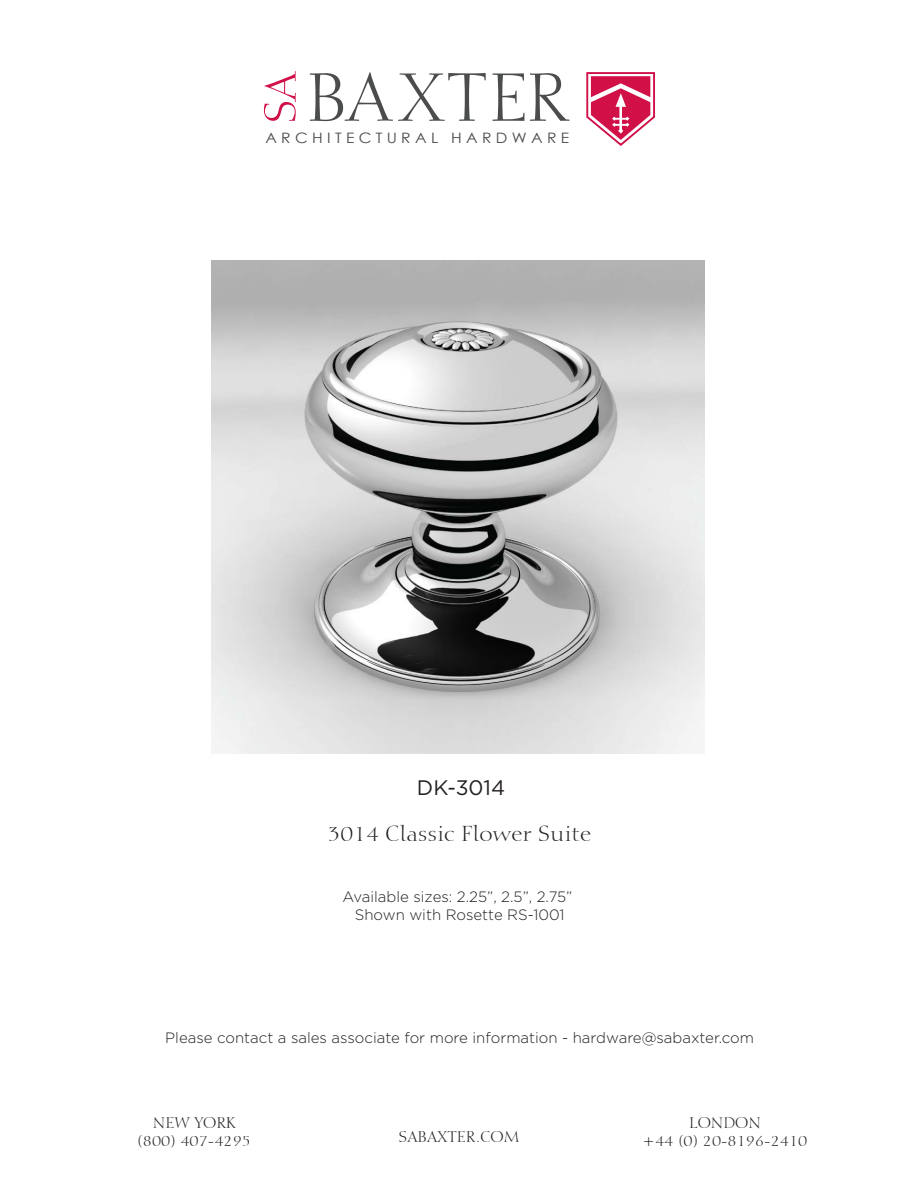
<style>
.page{position:relative;width:918px;height:1188px;background:#fff}
.page>*{position:absolute;margin:0;border:0;box-sizing:border-box;transform-origin:0 0}
.t1{font:21px "Calligraphic 810 BT";color:#231f20}
.t2{font:21px "Gotham";color:#231f20}
.t3{font:300 15px/18px "Gotham";color:#231f20;text-align:center}
.t4{font:15px/18px "Calligraphic 810 BT";color:#231f20;text-align:center}
.t5{font:14.4px "Century Gothic";color:#4b4c4d;scale:1.09 1}
</style>
<div class="page">
<svg style="left:586px;top:72px;width:69px;height:74px"></svg>
<svg style="left:310px;top:72px;width:176px;height:49px"></svg>
<svg style="left:493px;top:73px;width:31px;height:48px"></svg>
<svg style="left:530px;top:73px;width:39px;height:48px"></svg>
<svg style="left:264px;top:71px;width:32px;height:50px"></svg>
<img style="left:212px;top:260px;width:493px;height:494px">
<p class="t5" style="left:265px;top:130px;width:280px">A R C H I T E C T U R A L H A R D W A R E</p>
<h1 class="t2" style="left:417px;top:774px;width:90px">DK-3014</h1>
<h1 class="t1" style="left:328px;top:821px;width:265px">3014 Classic Flower Suite</h1>
<p class="t3" style="left:343px;top:887px;width:231px">Available sizes: 2.25”, 2.5”, 2.75”<br>Shown with Rosette RS-1001</p>
<p class="t3" style="left:165px;top:1028px;width:590px">Please contact a sales associate for more information - hardware@sabaxter.com</p>
<p class="t4" style="left:137px;top:1114px;width:115px">NEW YORK (800) 407-4295</p>
<p class="t4" style="left:689px;top:1114px;width:73px">LONDON</p>
<p class="t4" style="left:398px;top:1128px;width:123px">SABAXTER.COM</p>
<p class="t4" style="left:643px;top:1132px;width:166px">+44 (0) 20-8196-2410</p>
</div>
